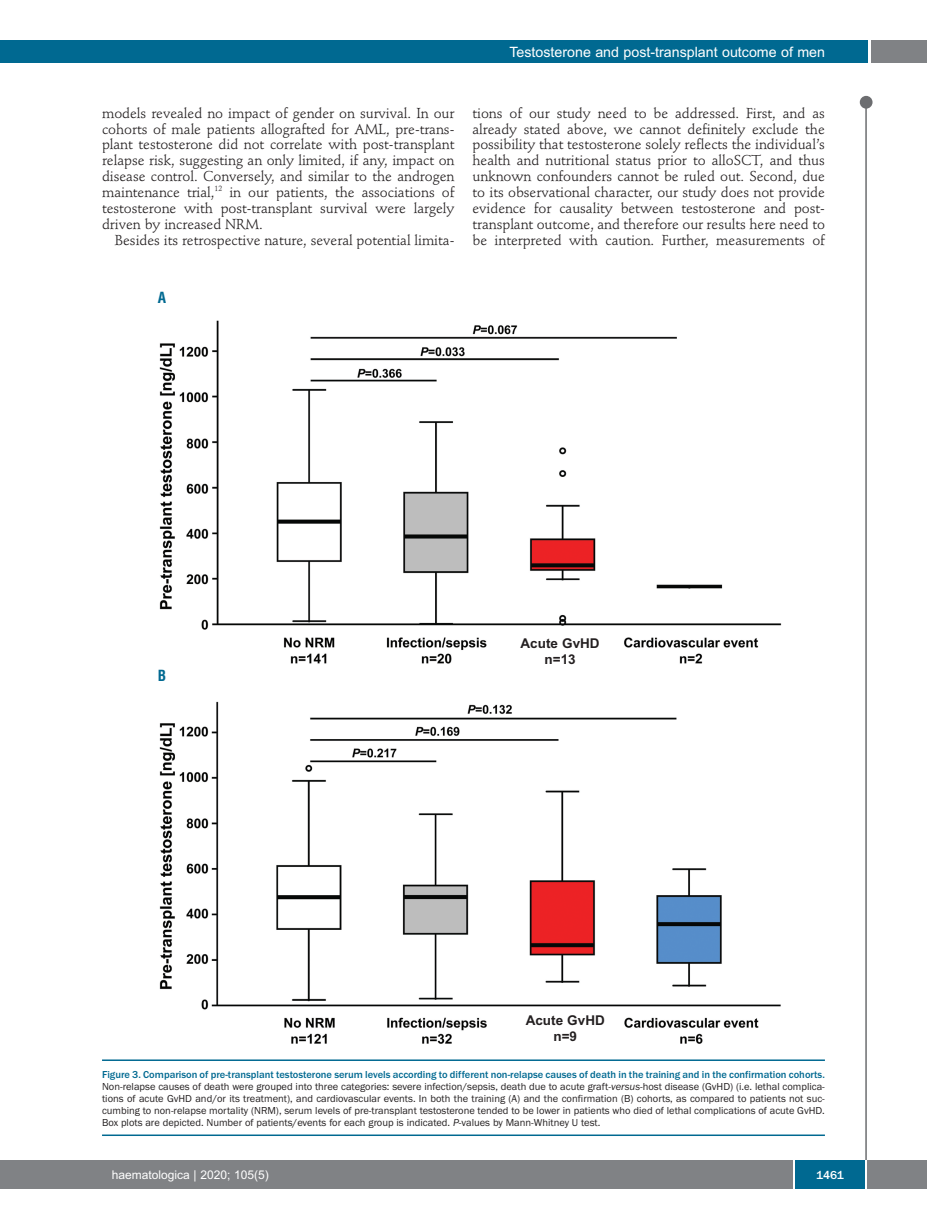
<style>
.page{position:relative;width:927px;height:1225px;background:#fff}
.page>*{position:absolute;margin:0;border:0;box-sizing:border-box;transform-origin:0 0}
.t1{font:700 condensed 15px "Helvetica";color:#006991}
.t2{font:14.25px/15.9px "Stempel Schneidler";letter-spacing:-.005em;color:#231f20;text-align:justify}
.t3{font:14.25px "Arial";color:#fff}
.t4{font:700 13.5px/16.2px "Arial";color:#231f20;text-align:center}
.t5{font:12px "Arial";color:#fff}
.t6{font:500 12px "Franklin Gothic";color:#fff}
.t7{font:10.5px/12px "Franklin Gothic";color:#231f20;text-align:justify}
.s1{font-weight:500;color:#006991}
.s2{font-style:italic}
</style>
<div class="page">
<div style="left:860px;top:96px;width:12px;height:13px;background:#6c6d70;border-radius:50%"></div>
<hr style="left:865px;top:98px;width:2px;height:1062px;background:#6c6d70">
<div style="left:871px;top:40px;width:56px;height:22px;background:#808285"></div>
<div style="left:18px;top:40px;width:849px;height:22px;background:#006991"></div>
<div style="left:17px;top:1160px;width:910px;height:28px;background:#808285"></div>
<div style="left:795px;top:1160px;width:70px;height:28px;background:#006991"></div>
<hr style="left:793px;top:1160px;width:2px;height:28px;background:#fff">
<hr style="left:865px;top:1160px;width:2px;height:28px;background:#fff">
<div style="left:0;top:40px;width:19px;height:22px;background:#006991"></div>
<div style="left:0;top:1160px;width:18px;height:28px;background:#808285"></div>
<img style="left:159px;top:320px;width:623px;height:724px">
<hr style="left:102px;top:1059px;width:723px;height:2px;background:#006991">
<hr style="left:102px;top:1134px;width:723px;height:2px;background:#006991">
<p class="t3" style="left:509px;top:44px;width:317px">Testosterone and post-transplant outcome of men</p>
<p class="t2" style="left:102px;top:106px;width:354px">models revealed no impact of gender on survival. In our cohorts of male patients allografted for AML, pre-trans&shy;plant testosterone did not correlate with post-transplant relapse risk, suggesting an only limited, if any, impact on disease control. Conversely, and similar to the androgen maintenance trial,<sup>12</sup> in our patients, the associations of testosterone with post-transplant survival were largely driven by increased NRM.</p>
<p class="t2" style="left:115px;top:233px;width:341px">Besides its retrospective nature, several potential limita-</p>
<p class="t1" style="left:158px;top:289px;width:10px">A</p>
<p class="t2" style="left:472px;top:106px;width:354px">tions of our study need to be addressed. First, and as already stated above, we cannot definitely exclude the possibility that testosterone solely reflects the individual’s health and nutritional status prior to alloSCT, and thus unknown confounders cannot be ruled out. Second, due to its observational character, our study does not provide evidence for causality between testosterone and post&shy;transplant outcome, and therefore our results here need to be interpreted with caution. Further, measurements of</p>
<p class="t1" style="left:158px;top:666px;width:10px">B</p>
<p class="t4" style="left:521px;top:635px;width:81px">Acute GvHD n=13</p>
<p class="t4" style="left:526px;top:1012px;width:81px">Acute GvHD n=9</p>
<p class="t7" style="left:102px;top:1068px;width:724px"><span class="s1">Figure 3. Comparison of pre-transplant testosterone serum levels according to different non-relapse causes of death in the training and in the confirmation cohorts.<br></span>Non-relapse causes of death were grouped into three categories: severe infection/sepsis, death due to acute graft-<span class="s2">versus</span>-host disease (GvHD) (i.e. lethal complica&shy;tions of acute GvHD and/or its treatment), and cardiovascular events. In both the training (A) and the confirmation (B) cohorts, as compared to patients not suc&shy;cumbing to non-relapse mortality (NRM), serum levels of pre-transplant testosterone tended to be lower in patients who died of lethal complications of acute GvHD.<br>Box plots are depicted. Number of patients/events for each group is indicated. <span class="s2">P</span>-values by Mann-Whitney U test.</p>
<p class="t5" style="left:112px;top:1167px;width:158px">haematologica | 2020; 105(5)</p>
<p class="t6" style="left:816px;top:1167px;width:29px">1461</p>
</div>
